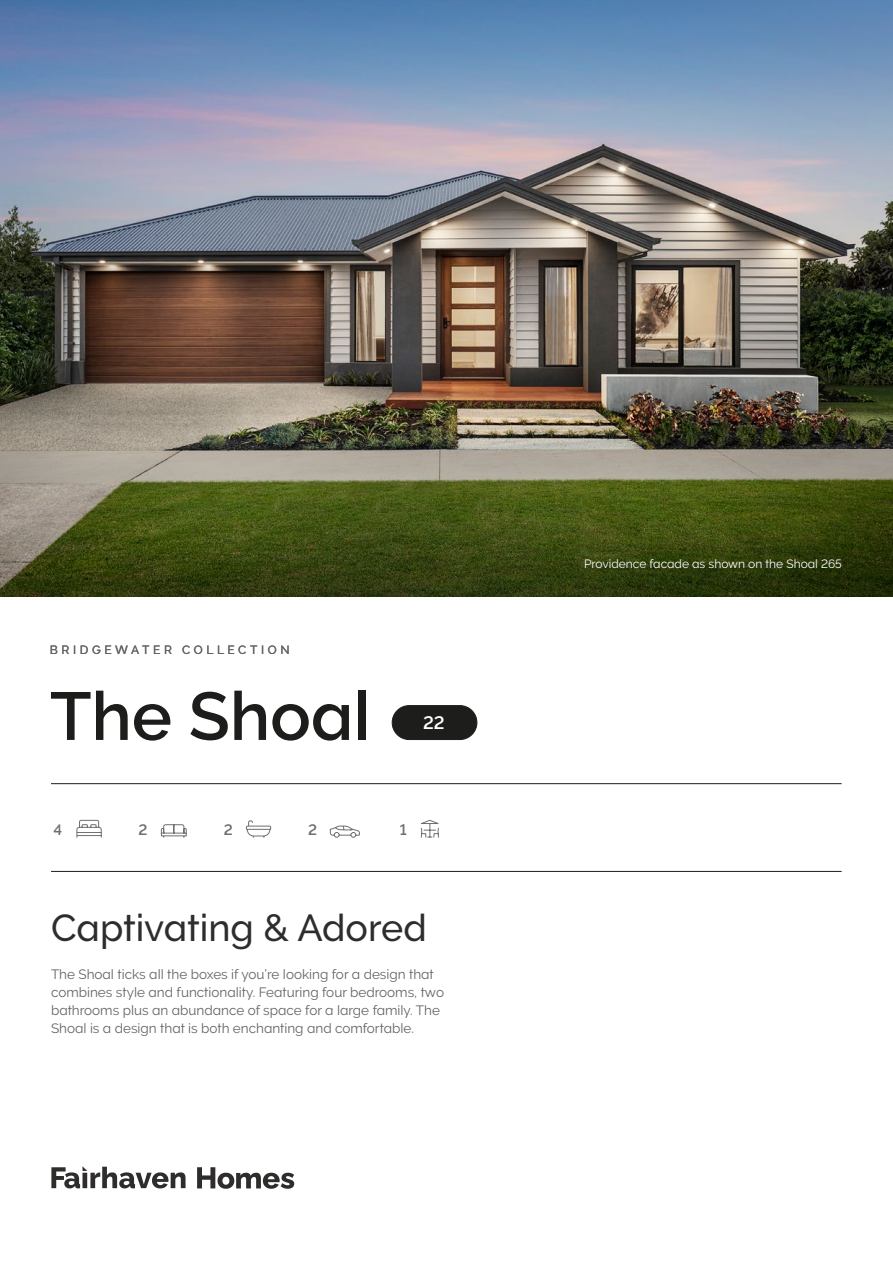
<style>
.page{position:relative;width:893px;height:1263px;background:#fff}
.page>*{position:absolute;margin:0;border:0;box-sizing:border-box;transform-origin:0 0}
.t1{font:600 67.5px "Raleway";color:#1d1d1b}
.t2{font:500 37.5px "Raleway";color:#2e2d2c}
.t3{font:600 18px "Raleway";color:#fff}
.t4{font:600 15px "Raleway";color:#706f6f}
.t5{font:13.5px/18px "Raleway";color:#646363}
.t6{font:12px "Raleway";color:#fff}
.t7{font:500 12px "Raleway";letter-spacing:.3em;color:#646363}
</style>
<div class="page">
<hr style="left:51px;top:871px;width:791px;height:1px;background:#1d1d1b">
<hr style="left:51px;top:783px;width:791px;height:1px;background:#1d1d1b">
<svg style="left:51px;top:1166px;width:243px;height:23px"></svg>
<img style="left:0;top:0;width:893px;height:596px">
<div style="left:392px;top:706px;width:85px;height:33px;background:#1d1d1b;border-radius:17px"></div>
<div style="left:392px;top:705px;width:85px;height:35px;border:1px solid #1d1d1b;border-radius:17px"></div>
<svg style="left:246px;top:820px;width:26px;height:18px"></svg>
<svg style="left:161px;top:824px;width:26px;height:14px"></svg>
<svg style="left:76px;top:819px;width:26px;height:19px"></svg>
<svg style="left:329px;top:825px;width:31px;height:13px"></svg>
<svg style="left:420px;top:819px;width:19px;height:19px"></svg>
<p class="t7" style="left:50px;top:643px;width:241px">BRIDGEWATER COLLECTION</p>
<h1 class="t1" style="left:50px;top:677px;width:322px">The Shoal</h1>
<h3 class="t3" style="left:423px;top:712px;width:23px">22</h3>
<p class="t4" style="left:53px;top:821px;width:10px">4</p>
<p class="t4" style="left:138px;top:821px;width:10px">2</p>
<p class="t4" style="left:224px;top:821px;width:10px">2</p>
<p class="t4" style="left:308px;top:821px;width:10px">2</p>
<p class="t4" style="left:400px;top:821px;width:8px">1</p>
<h2 class="t2" style="left:51px;top:906px;width:377px">Captivating &amp; Adored</h2>
<p class="t5" style="left:51px;top:965px;width:394px">The Shoal ticks all the boxes if you’re looking for a design that combines style and functionality. Featuring four bedrooms, two bathrooms plus an abundance of space for a large family. The Shoal is a design that is both enchanting and comfortable.</p>
<p class="t6" style="left:584px;top:556px;width:259px">Providence facade as shown on the Shoal 265</p>
</div>
